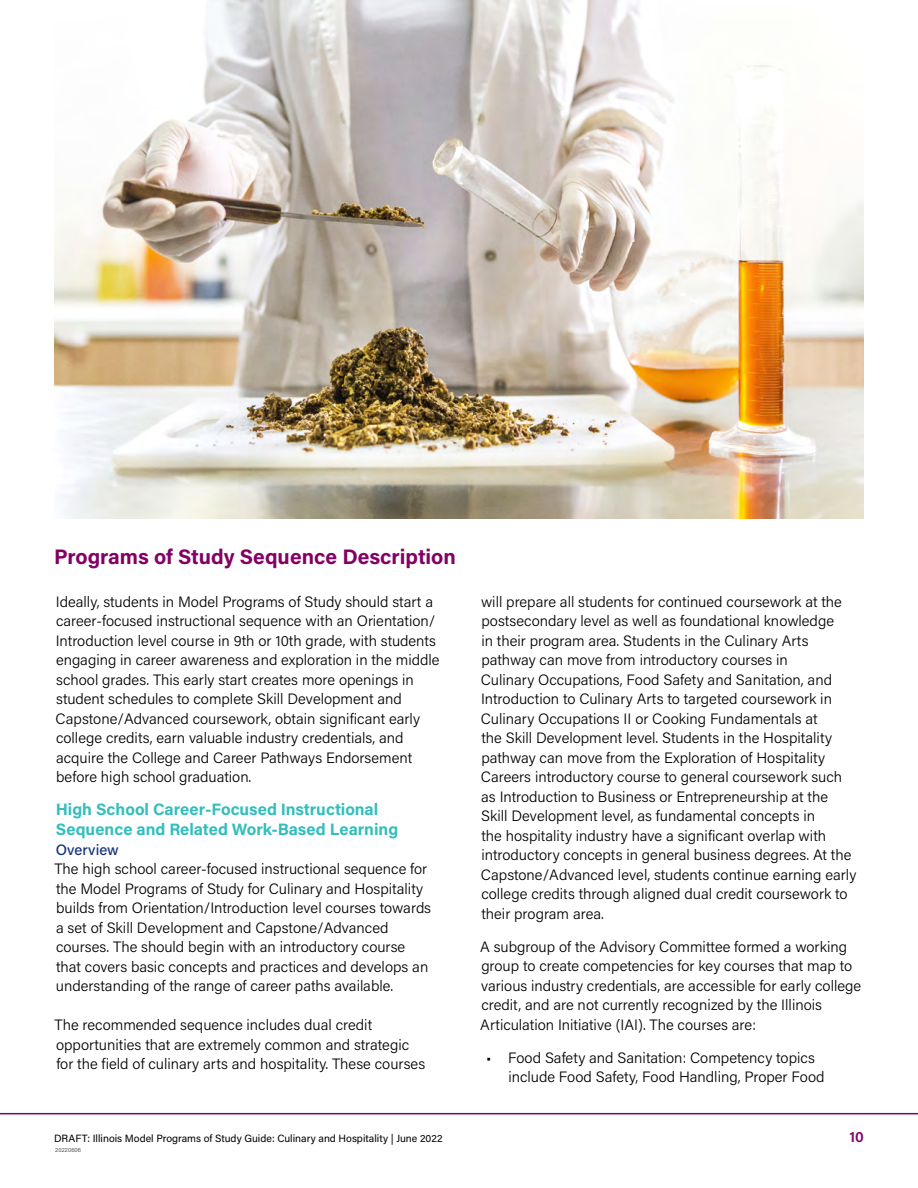
<style>
.page{position:relative;width:918px;height:1188px;background:#fff}
.page>*{position:absolute;margin:0;border:0;box-sizing:border-box;transform-origin:0 0}
.t1{font:700 21px "Acumin Pro";color:#830065}
.t2{font:700 16.5px/19.8px "Acumin Pro";color:#32bebc}
.t3{font:300 15px/19.5px "Acumin Pro";color:#000}
.t4{font:500 15px "Acumin Pro";color:#103078}
.t5{font:600 15px "Acumin Pro";color:#830065}
.t6{font:10.5px "Acumin Pro";color:#000}
.t7{font:300 6px "Acumin Pro";letter-spacing:.005em;color:#333}
</style>
<div class="page">
<hr style="left:0;top:1113px;width:918px;height:1px;background:#830065">
<img style="left:54px;top:0;width:810px;height:518px">
<h1 class="t1" style="left:54px;top:541px;width:403px">Programs of Study Sequence Description</h1>
<p class="t3" style="left:56px;top:591px;width:385px">Ideally, students in Model Programs of Study should start a career-focused instructional sequence with an Orientation/ Introduction level course in 9th or 10th grade, with students engaging in career awareness and exploration in the middle school grades. This early start creates more openings in student schedules to complete Skill Development and Capstone/Advanced coursework, obtain significant early college credits, earn valuable industry credentials, and acquire the College and Career Pathways Endorsement before high school graduation.</p>
<p class="t2" style="left:56px;top:799px;width:344px">High School Career-Focused Instructional<br>Sequence and Related Work-Based Learning</p>
<p class="t4" style="left:56px;top:839px;width:65px">Overview</p>
<p class="t3" style="left:55px;top:859px;width:378px">The high school career-focused instructional sequence for the Model Programs of Study for Culinary and Hospitality builds from Orientation/Introduction level courses towards a set of Skill Development and Capstone/Advanced courses. The should begin with an introductory course that covers basic concepts and practices and develops an understanding of the range of career paths available.</p>
<p class="t3" style="left:55px;top:1015px;width:372px">The recommended sequence includes dual credit opportunities that are extremely common and strategic for the field of culinary arts and hospitality. These courses</p>
<p class="t3" style="left:481px;top:591px;width:377px">will prepare all students for continued coursework at the postsecondary level as well as foundational knowledge<br>in their program area. Students in the Culinary Arts pathway can move from introductory courses in<br>Culinary Occupations, Food Safety and Sanitation, and Introduction to Culinary Arts to targeted coursework in Culinary Occupations II or Cooking Fundamentals at<br>the Skill Development level. Students in the Hospitality pathway can move from the Exploration of Hospitality Careers introductory course to general coursework such as Introduction to Business or Entrepreneurship at the Skill Development level, as fundamental concepts in<br>the hospitality industry have a significant overlap with introductory concepts in general business degrees. At the Capstone/Advanced level, students continue earning early college credits through aligned dual credit coursework to their program area.</p>
<p class="t3" style="left:480px;top:936px;width:383px">A subgroup of the Advisory Committee formed a working group to create competencies for key courses that map to various industry credentials, are accessible for early college credit, and are not currently recognized by the Illinois Articulation Initiative (IAI). The courses are:</p>
<p class="t3" style="left:508px;top:1047px;width:318px;text-indent:-22px">• Food Safety and Sanitation: Competency topics include Food Safety, Food Handling, Proper Food</p>
<p class="t6" style="left:54px;top:1131px;width:390px">DRAFT: Illinois Model Programs of Study Guide: Culinary and Hospitality | June 2022</p>
<p class="t5" style="left:849px;top:1126px;width:16px">10</p>
<p class="t7" style="left:55px;top:1146px;width:27px">20220606</p>
</div>
